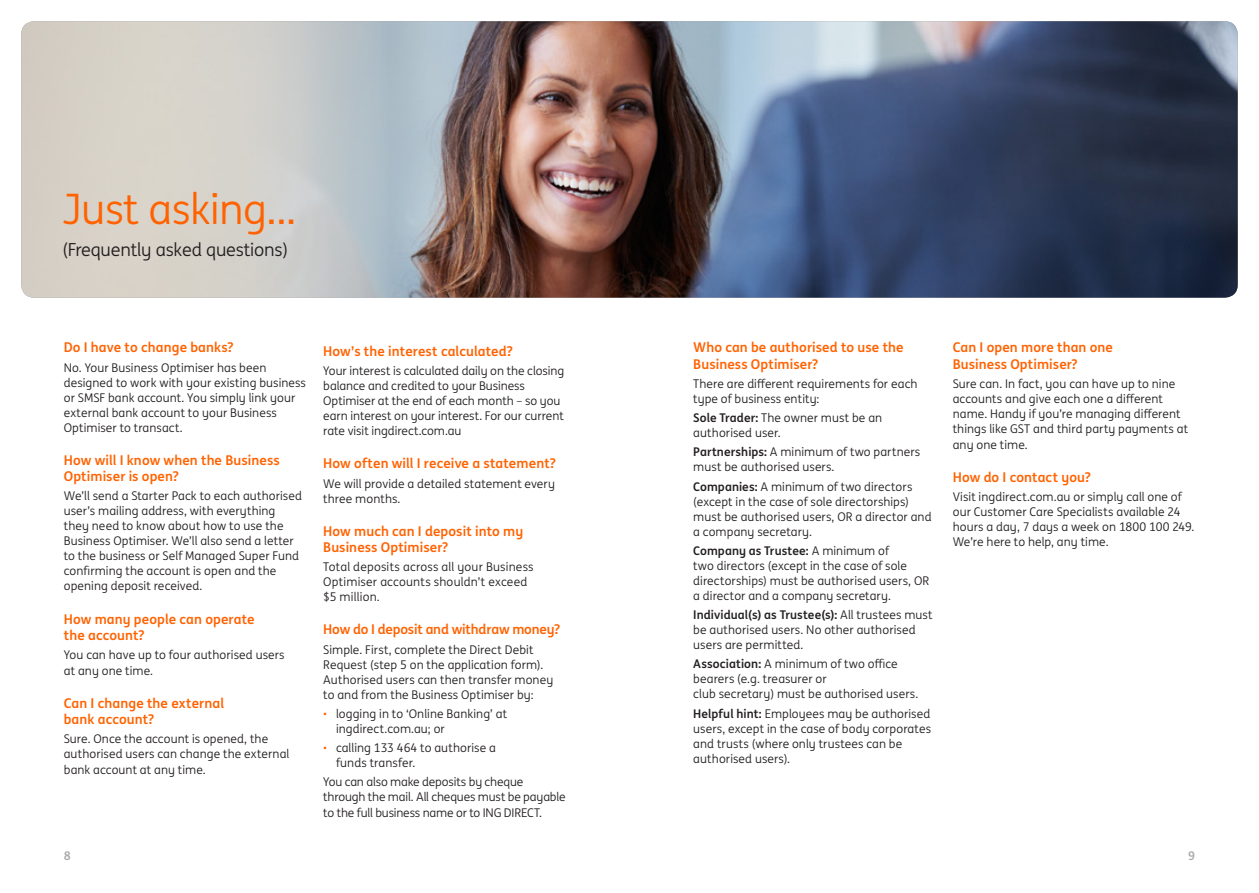
<style>
.page{position:relative;width:1259px;height:893px;background:#fff}
.page>*{position:absolute;margin:0;border:0;box-sizing:border-box;transform-origin:0 0}
.t1{font:42px "ING Me";letter-spacing:-.01em;color:#ff6200}
.t2{font:18px "ING Me";letter-spacing:-.01em;color:#231f20}
.t3{font:700 13.5px/16.2px "ING Me";letter-spacing:.005em;color:#ff6200}
.t4{font:700 13.5px "ING Me";letter-spacing:-.015em;color:#ff6200}
.t5{font:12px/15px "ING Me";letter-spacing:.005em;color:#231f20}
.t6{font:12px/15.3px "ING Me";letter-spacing:-.015em;color:#231f20}
.t7{font:700 12px "ING Me";color:#a8a9ad}
.s1{color:#ff6200}
.s2{font-weight:700}
</style>
<div class="page">
<img style="left:21px;top:21px;width:1216px;height:277px">
<h1 class="t1" style="left:62px;top:178px;width:235px">Just asking...</h1>
<h2 class="t2" style="left:62px;top:237px;width:227px">(Frequently asked questions)</h2>
<p class="t3" style="left:64px;top:339px;width:171px">Do I have to change banks?</p>
<p class="t5" style="left:64px;top:359px;width:244px">No. Your Business Optimiser has been designed to work with your existing business or SMSF bank account. You simply link your external bank account to your Business Optimiser to transact.</p>
<p class="t3" style="left:64px;top:451px;width:217px">How will I know when the Business<br>Optimiser is open?</p>
<p class="t5" style="left:64px;top:488px;width:240px">We’ll send a Starter Pack to each authorised user’s mailing address, with everything they need to know about how to use the Business Optimiser. We’ll also send a letter to the business or Self Managed Super Fund confirming the account is open and the opening deposit received.</p>
<p class="t3" style="left:64px;top:610px;width:192px">How many people can operate the account?</p>
<p class="t5" style="left:64px;top:646px;width:222px;line-height:15.8px">You can have up to four authorised users at any one time.</p>
<p class="t3" style="left:64px;top:694px;width:162px">Can I change the external bank account?</p>
<p class="t5" style="left:64px;top:731px;width:227px">Sure. Once the account is opened, the authorised users can change the external bank account at any time.</p>
<p class="t3" style="left:323px;top:342px;width:191px">How’s the interest calculated?</p>
<p class="t5" style="left:323px;top:363px;width:243px">Your interest is calculated daily on the closing balance and credited to your Business Optimiser at the end of each month – so you earn interest on your interest. For our current rate visit ingdirect.com.au</p>
<p class="t3" style="left:323px;top:455px;width:234px">How often will I receive a statement?</p>
<p class="t5" style="left:323px;top:475px;width:233px">We will provide a detailed statement every three months.</p>
<p class="t3" style="left:323px;top:522px;width:201px">How much can I deposit into my<br>Business Optimiser?</p>
<p class="t5" style="left:323px;top:559px;width:212px">Total deposits across all your Business<br>Optimiser accounts shouldn’t exceed $5 million.</p>
<p class="t4" style="left:323px;top:619px;width:238px">How do I deposit and withdraw money?</p>
<p class="t5" style="left:323px;top:641px;width:231px">Simple. First, complete the Direct Debit Request (step 5 on the application form).<br>Authorised users can then transfer money to and from the Business Optimiser by:</p>
<p class="t5" style="left:336px;top:706px;width:173px;text-indent:-13px"><span class="s1">•</span> logging in to ‘Online Banking’ at ingdirect.com.au; or</p>
<p class="t5" style="left:336px;top:740px;width:161px;text-indent:-13px"><span class="s1">•</span> calling 133 464 to authorise a funds transfer.</p>
<p class="t6" style="left:323px;top:774px;width:244px">You can also make deposits by cheque through the mail. All cheques must be payable to the full business name or to ING DIRECT.</p>
<p class="t3" style="left:693px;top:339px;width:212px">Who can be authorised to use the<br>Business Optimiser?</p>
<p class="t5" style="left:693px;top:376px;width:226px">There are different requirements for each type of business entity:</p>
<p class="t5" style="left:693px;top:410px;width:190px"><span class="s2">Sole Trader:</span> The owner must be an authorised user.</p>
<p class="t5" style="left:693px;top:444px;width:228px"><span class="s2">Partnerships:</span> A minimum of two partners must be authorised users.</p>
<p class="t5" style="left:693px;top:478px;width:240px"><span class="s2">Companies:</span> A minimum of two directors (except in the case of sole directorships) must be authorised users, OR a director and a company secretary.</p>
<p class="t5" style="left:693px;top:543px;width:237px"><span class="s2">Company as Trustee:</span> A minimum of<br>two directors (except in the case of sole directorships) must be authorised users, OR a director and a company secretary.</p>
<p class="t5" style="left:693px;top:607px;width:241px"><span class="s2">Individual(s) as Trustee(s):</span> All trustees must be authorised users. No other authorised users are permitted.</p>
<p class="t5" style="left:693px;top:656px;width:226px"><span class="s2">Association:</span> A minimum of two office bearers (e.g. treasurer or<br>club secretary) must be authorised users.</p>
<p class="t5" style="left:693px;top:705px;width:239px"><span class="s2">Helpful hint:</span> Employees may be authorised users, except in the case of body corporates and trusts (where only trustees can be authorised users).</p>
<p class="t3" style="left:952px;top:339px;width:162px">Can I open more than one<br>Business Optimiser?</p>
<p class="t5" style="left:952px;top:375px;width:237px">Sure can. In fact, you can have up to nine accounts and give each one a different name. Handy if you’re managing different things like GST and third party payments at any one time.</p>
<p class="t3" style="left:952px;top:468px;width:140px">How do I contact you?</p>
<p class="t5" style="left:952px;top:489px;width:243px">Visit ingdirect.com.au or simply call one of our Customer Care Specialists available 24 hours a day, 7 days a week on 1800 100 249.<br>We’re here to help, any time.</p>
<p class="t7" style="left:64px;top:846px;width:8px">8</p>
<p class="t7" style="left:1188px;top:846px;width:8px">9</p>
</div>
